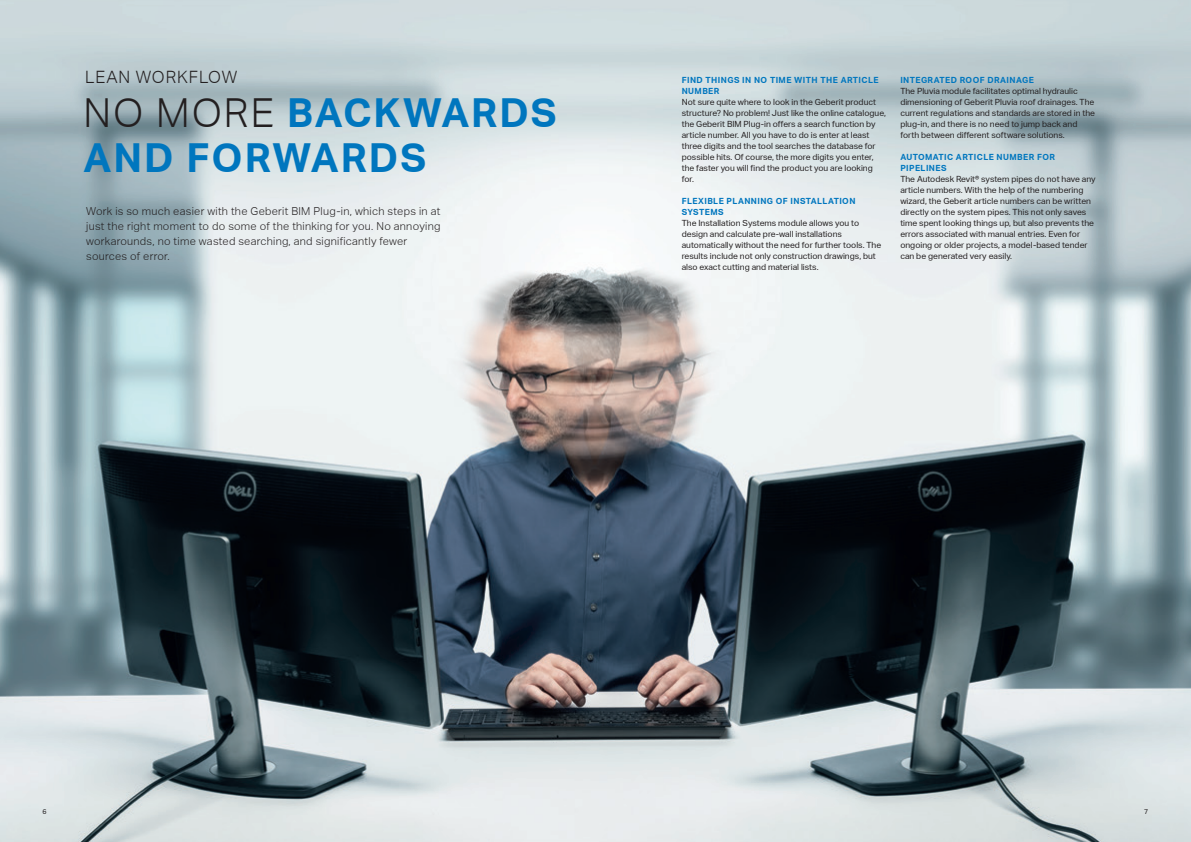
<style>
.page{position:relative;width:1191px;height:842px;background:#fff}
.page>*{position:absolute;margin:0;border:0;box-sizing:border-box;transform-origin:0 0}
.t1{font:700 40px/45px "Aktiv Grotesk Geberit";letter-spacing:.05em;color:#0076be}
.t2{font:300 17px "Aktiv Grotesk Geberit";letter-spacing:.05em;color:#231f20}
.t3{font:300 11px/15px "Aktiv Grotesk Geberit";letter-spacing:.025em;color:#231f20}
.t4{font:8.5px/11px "Aktiv Grotesk Geberit";color:#231f20}
.t5{font:700 8.5px/11px "Aktiv Grotesk Geberit";letter-spacing:.05em;color:#0076be}
.t6{font:7px "Aktiv Grotesk Geberit";color:#231f20}
.s1{font-weight:300;color:#231f20}
</style>
<div class="page">
<img style="left:0;top:0;width:1191px;height:842px">
<h2 class="t2" style="left:85px;top:68px;width:154px">LEAN WORKFLOW</h2>
<h1 class="t1" style="left:83px;top:91px;width:475px"><span class="s1">NO MORE</span> BACKWARDS<br>AND FORWARDS</h1>
<p class="t3" style="left:86px;top:204px;width:356px">Work is so much easier with the Geberit BIM Plug-in, which steps in at just the right moment to do some of the thinking for you. No annoying workarounds, no time wasted searching, and significantly fewer sources of error.</p>
<p class="t5" style="left:681px;top:75px;width:198px">FIND THINGS IN NO TIME WITH THE ARTICLE<br>NUMBER</p>
<p class="t4" style="left:681px;top:97px;width:206px">Not sure quite where to look in the Geberit product structure? No problem! Just like the online catalogue, the Geberit BIM Plug-in offers a search function by article number. All you have to do is enter at least three digits and the tool searches the database for possible hits. Of course, the more digits you enter, the faster you will find the product you are looking for.</p>
<p class="t5" style="left:681px;top:196px;width:175px">FLEXIBLE PLANNING OF INSTALLATION<br>SYSTEMS</p>
<p class="t4" style="left:681px;top:218px;width:201px">The Installation Systems module allows you to design and calculate pre-wall installations automatically without the need for further tools. The results include not only construction drawings, but also exact cutting and material lists.</p>
<p class="t5" style="left:900px;top:75px;width:135px">INTEGRATED ROOF DRAINAGE</p>
<p class="t4" style="left:900px;top:86px;width:196px">The Pluvia module facilitates optimal hydraulic dimensioning of Geberit Pluvia roof drainages. The current regulations and standards are stored in the plug-in, and there is no need to jump back and forth between different software solutions.</p>
<p class="t5" style="left:900px;top:152px;width:156px">AUTOMATIC ARTICLE NUMBER FOR<br>PIPELINES</p>
<p class="t4" style="left:900px;top:174px;width:197px">The Autodesk Revit® system pipes do not have any article numbers. With the help of the numbering wizard, the Geberit article numbers can be written directly on the system pipes. This not only saves time spent looking things up, but also prevents the errors associated with manual entries. Even for ongoing or older projects, a model-based tender can be generated very easily.</p>
<p class="t6" style="left:43px;top:807px;width:6px">6</p>
<p class="t6" style="left:1144px;top:807px;width:6px">7</p>
</div>
